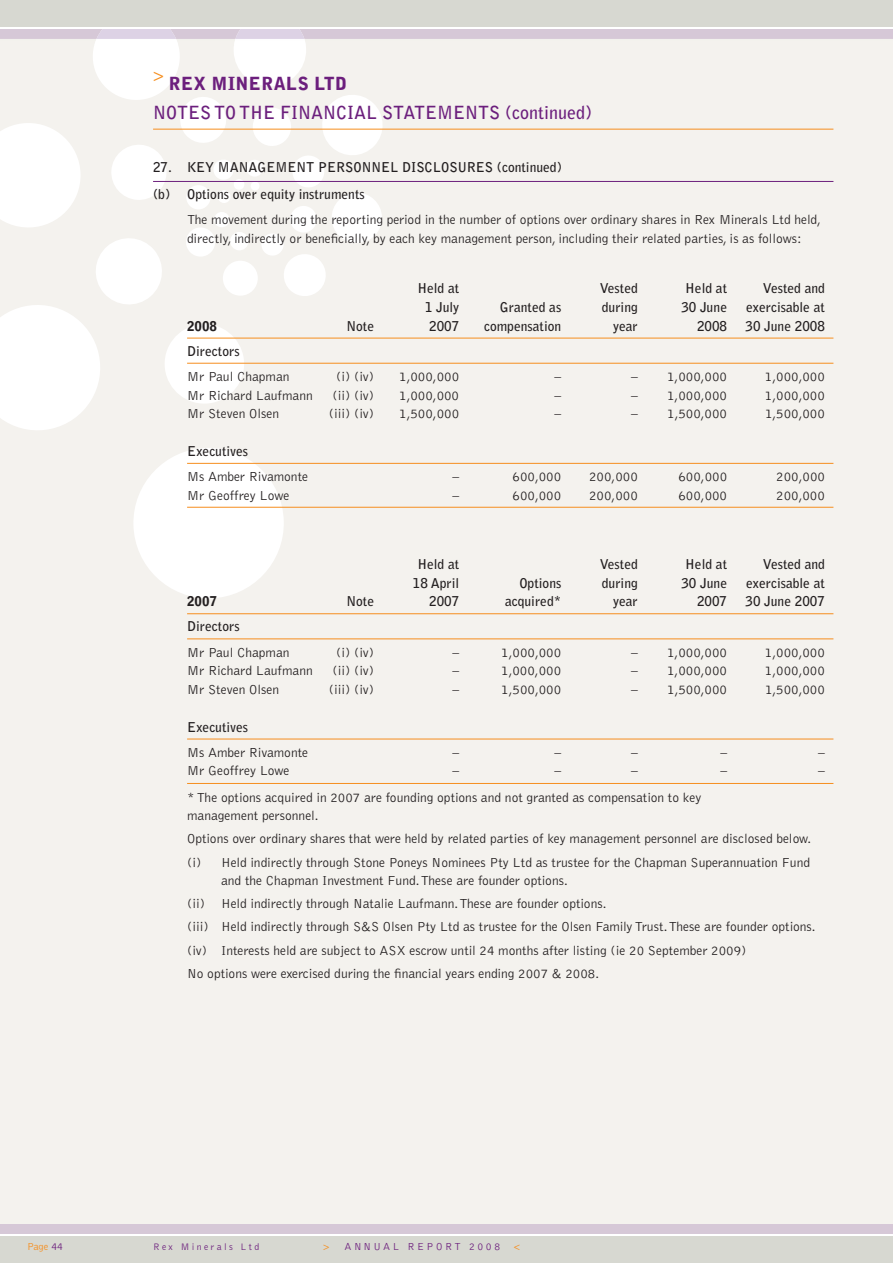
<style>
.page{position:relative;width:893px;height:1263px;background:#fff}
.page>*{position:absolute;margin:0;border:0;box-sizing:border-box;transform-origin:0 0}
.t1{font:700 18px "Bell Gothic";color:#6c1f7d}
.t2{font:900 18px "Bell Gothic";letter-spacing:.025em;color:#6c1f7d}
.t3{font:300 18px "Bell Gothic";color:#f68e1e}
.t4{font:300 13.5px/23.2px "Bell Gothic";color:#231f20}
.t5{font:700 13.5px/27.3px "Bell Gothic";color:#231f20}
.t6{font:900 13.5px "Bell Gothic";color:#231f20}
.t7{font:300 10.5px "Bell Gothic";letter-spacing:.25em;color:#6c1f7d}
.t8{font:300 10.5px "Bell Gothic";color:#f68e1e}
.t9{font:300 9.75px "Bell Gothic";letter-spacing:.25em;color:#6c1f7d}
.s1{color:#6c1f7d}
.s2{color:#f68e1e}
</style>
<div class="page">
<div style="left:0;top:0;width:893px;height:1262px;background:#f4f2ee"></div>
<svg style="left:134px;top:448px;width:151px;height:150px"></svg>
<svg style="left:0;top:29px;width:893px;height:401px"></svg>
<div style="left:0;top:0;width:893px;height:28px;background:#d7d8d1"></div>
<div style="left:0;top:1235px;width:893px;height:27px;background:#d7d8d1"></div>
<div style="left:0;top:1224px;width:893px;height:11px;background:#d6c8d7"></div>
<hr style="left:0;top:27px;width:893px;height:2px;background:#fff">
<hr style="left:0;top:1234px;width:893px;height:2px;background:#fff">
<hr style="left:153px;top:181px;width:680px;height:1px;background:#6c1f7d">
<hr style="left:187px;top:338px;width:646px;height:1px;background:#f68e1e">
<hr style="left:187px;top:363px;width:646px;height:1px;background:#f68e1e">
<hr style="left:187px;top:463px;width:646px;height:1px;background:#f68e1e">
<hr style="left:187px;top:507px;width:646px;height:1px;background:#f68e1e">
<hr style="left:187px;top:613px;width:646px;height:1px;background:#f68e1e">
<hr style="left:187px;top:639px;width:646px;height:1px;background:#f68e1e">
<hr style="left:187px;top:739px;width:646px;height:1px;background:#f68e1e">
<hr style="left:187px;top:783px;width:646px;height:1px;background:#f68e1e">
<hr style="left:153px;top:129px;width:680px;height:1px;background:#f68e1e">
<h1 class="t3" style="left:153px;top:68px;width:12px">&gt;</h1>
<h1 class="t2" style="left:169px;top:77px;width:180px">REX MINERALS LTD</h1>
<h1 class="t1" style="left:153px;top:105px;width:440px">NOTES TO THE FINANCIAL STATEMENTS (continued)</h1>
<p class="t5" style="left:153px;top:154px;width:410px">27. KEY MANAGEMENT PERSONNEL DISCLOSURES (continued) (b) Options over equity instruments</p>
<p class="t4" style="left:187px;top:211px;width:635px;line-height:18.8px">The movement during the reporting period in the number of options over ordinary shares in Rex Minerals Ltd held, directly, indirectly or beneficially, by each key management person, including their related parties, is as follows:</p>
<p class="t5" style="left:417px;top:276px;width:43px">Held at</p>
<p class="t5" style="left:600px;top:276px;width:40px">Vested</p>
<p class="t5" style="left:685px;top:276px;width:43px">Held at</p>
<p class="t5" style="left:763px;top:276px;width:64px">Vested and</p>
<p class="t5" style="left:425px;top:294px;width:36px">1 July</p>
<p class="t5" style="left:500px;top:294px;width:63px">Granted as</p>
<p class="t5" style="left:602px;top:294px;width:37px">during</p>
<p class="t5" style="left:681px;top:294px;width:47px">30 June</p>
<p class="t5" style="left:746px;top:294px;width:80px">exercisable at</p>
<p class="t6" style="left:187px;top:321px;width:31px">2008</p>
<p class="t5" style="left:346px;top:313px;width:29px">Note</p>
<p class="t5" style="left:429px;top:313px;width:31px">2007</p>
<p class="t5" style="left:484px;top:313px;width:79px">compensation</p>
<p class="t5" style="left:613px;top:313px;width:26px">year</p>
<p class="t5" style="left:697px;top:313px;width:31px">2008</p>
<p class="t5" style="left:745px;top:313px;width:81px">30 June 2008</p>
<p class="t5" style="left:187px;top:338px;width:54px">Directors</p>
<p class="t4" style="left:187px;top:366px;width:104px">Mr Paul Chapman</p>
<p class="t4" style="left:336px;top:366px;width:39px">(i) (iv)</p>
<p class="t4" style="left:399px;top:366px;width:61px">1,000,000</p>
<p class="t4" style="left:554px;top:366px;width:8px">–</p>
<p class="t4" style="left:631px;top:366px;width:98px">– 1,000,000</p>
<p class="t4" style="left:765px;top:366px;width:61px">1,000,000</p>
<p class="t4" style="left:187px;top:384px;width:127px">Mr Richard Laufmann</p>
<p class="t4" style="left:332px;top:384px;width:43px">(ii) (iv)</p>
<p class="t4" style="left:399px;top:384px;width:61px">1,000,000</p>
<p class="t4" style="left:554px;top:384px;width:8px">–</p>
<p class="t4" style="left:631px;top:384px;width:98px">– 1,000,000</p>
<p class="t4" style="left:765px;top:384px;width:61px">1,000,000</p>
<p class="t4" style="left:187px;top:403px;width:94px">Mr Steven Olsen</p>
<p class="t4" style="left:329px;top:403px;width:47px">(iii) (iv)</p>
<p class="t4" style="left:399px;top:403px;width:61px">1,500,000</p>
<p class="t4" style="left:554px;top:403px;width:8px">–</p>
<p class="t4" style="left:631px;top:403px;width:98px">– 1,500,000</p>
<p class="t4" style="left:765px;top:403px;width:61px">1,500,000</p>
<p class="t5" style="left:187px;top:438px;width:63px">Executives</p>
<p class="t4" style="left:187px;top:466px;width:123px">Ms Amber Rivamonte</p>
<p class="t4" style="left:452px;top:466px;width:8px">–</p>
<p class="t4" style="left:513px;top:466px;width:50px">600,000</p>
<p class="t4" style="left:589px;top:466px;width:50px">200,000</p>
<p class="t4" style="left:678px;top:466px;width:50px">600,000</p>
<p class="t4" style="left:776px;top:466px;width:50px">200,000</p>
<p class="t4" style="left:187px;top:484px;width:104px">Mr Geoffrey Lowe</p>
<p class="t4" style="left:452px;top:484px;width:8px">–</p>
<p class="t4" style="left:512px;top:484px;width:50px">600,000</p>
<p class="t4" style="left:589px;top:484px;width:50px">200,000</p>
<p class="t4" style="left:678px;top:484px;width:50px">600,000</p>
<p class="t4" style="left:776px;top:484px;width:50px">200,000</p>
<p class="t5" style="left:417px;top:551px;width:43px">Held at</p>
<p class="t5" style="left:600px;top:551px;width:40px">Vested</p>
<p class="t5" style="left:685px;top:551px;width:43px">Held at</p>
<p class="t5" style="left:763px;top:551px;width:64px">Vested and</p>
<p class="t5" style="left:413px;top:570px;width:48px">18 April</p>
<p class="t5" style="left:519px;top:570px;width:43px">Options</p>
<p class="t5" style="left:602px;top:570px;width:37px">during</p>
<p class="t5" style="left:681px;top:570px;width:47px">30 June</p>
<p class="t5" style="left:746px;top:570px;width:80px">exercisable at</p>
<p class="t6" style="left:187px;top:596px;width:31px">2007</p>
<p class="t5" style="left:346px;top:589px;width:29px">Note</p>
<p class="t5" style="left:429px;top:589px;width:31px">2007</p>
<p class="t5" style="left:505px;top:589px;width:58px">acquired*</p>
<p class="t5" style="left:613px;top:589px;width:26px">year</p>
<p class="t5" style="left:697px;top:589px;width:31px">2007</p>
<p class="t5" style="left:745px;top:589px;width:81px">30 June 2007</p>
<p class="t5" style="left:187px;top:614px;width:54px">Directors</p>
<p class="t4" style="left:187px;top:641px;width:104px">Mr Paul Chapman</p>
<p class="t4" style="left:336px;top:641px;width:39px">(i) (iv)</p>
<p class="t4" style="left:452px;top:641px;width:8px">–</p>
<p class="t4" style="left:501px;top:641px;width:61px">1,000,000</p>
<p class="t4" style="left:631px;top:641px;width:98px">– 1,000,000</p>
<p class="t4" style="left:765px;top:641px;width:61px">1,000,000</p>
<p class="t4" style="left:187px;top:660px;width:127px">Mr Richard Laufmann</p>
<p class="t4" style="left:332px;top:660px;width:43px">(ii) (iv)</p>
<p class="t4" style="left:452px;top:660px;width:8px">–</p>
<p class="t4" style="left:501px;top:660px;width:61px">1,000,000</p>
<p class="t4" style="left:631px;top:660px;width:98px">– 1,000,000</p>
<p class="t4" style="left:765px;top:660px;width:61px">1,000,000</p>
<p class="t4" style="left:187px;top:679px;width:94px">Mr Steven Olsen</p>
<p class="t4" style="left:329px;top:679px;width:47px">(iii) (iv)</p>
<p class="t4" style="left:452px;top:679px;width:8px">–</p>
<p class="t4" style="left:501px;top:679px;width:61px">1,500,000</p>
<p class="t4" style="left:631px;top:679px;width:98px">– 1,500,000</p>
<p class="t4" style="left:765px;top:679px;width:61px">1,500,000</p>
<p class="t5" style="left:187px;top:714px;width:63px">Executives</p>
<p class="t4" style="left:187px;top:741px;width:123px">Ms Amber Rivamonte</p>
<p class="t4" style="left:452px;top:741px;width:8px">–</p>
<p class="t4" style="left:555px;top:741px;width:8px">–</p>
<p class="t4" style="left:631px;top:741px;width:8px">–</p>
<p class="t4" style="left:720px;top:741px;width:8px">–</p>
<p class="t4" style="left:818px;top:741px;width:8px">–</p>
<p class="t4" style="left:187px;top:760px;width:104px">Mr Geoffrey Lowe</p>
<p class="t4" style="left:452px;top:760px;width:8px">–</p>
<p class="t4" style="left:555px;top:760px;width:8px">–</p>
<p class="t4" style="left:631px;top:760px;width:8px">–</p>
<p class="t4" style="left:720px;top:760px;width:8px">–</p>
<p class="t4" style="left:818px;top:760px;width:8px">–</p>
<p class="t4" style="left:187px;top:789px;width:516px;line-height:18px">* The options acquired in 2007 are founding options and not granted as compensation to key management personnel.</p>
<p class="t4" style="left:187px;top:828px;width:625px">Options over ordinary shares that were held by related parties of key management personnel are disclosed below. (i) Held indirectly through Stone Poneys Nominees Pty Ltd as trustee for the Chapman Superannuation Fund</p>
<p class="t4" style="left:187px;top:869px;width:630px;text-indent:34px">and the Chapman Investment Fund. These are founder options.<br>(ii) Held indirectly through Natalie Laufmann. These are founder options.<br>(iii) Held indirectly through S&amp;S Olsen Pty Ltd as trustee for the Olsen Family Trust. These are founder options. (iv) Interests held are subject to ASX escrow until 24 months after listing (ie 20 September 2009)<br>No options were exercised during the financial years ending 2007 &amp; 2008.</p>
<p class="t8" style="left:27px;top:1242px;width:38px">Page <span class="s1">44</span></p>
<p class="t9" style="left:153px;top:1243px;width:108px">Rex Minerals Ltd</p>
<p class="t7" style="left:323px;top:1243px;width:179px"><span class="s2">&gt;</span> ANNUAL REPORT 2008</p>
<p class="t8" style="left:514px;top:1243px;width:8px">&lt;</p>
</div>
